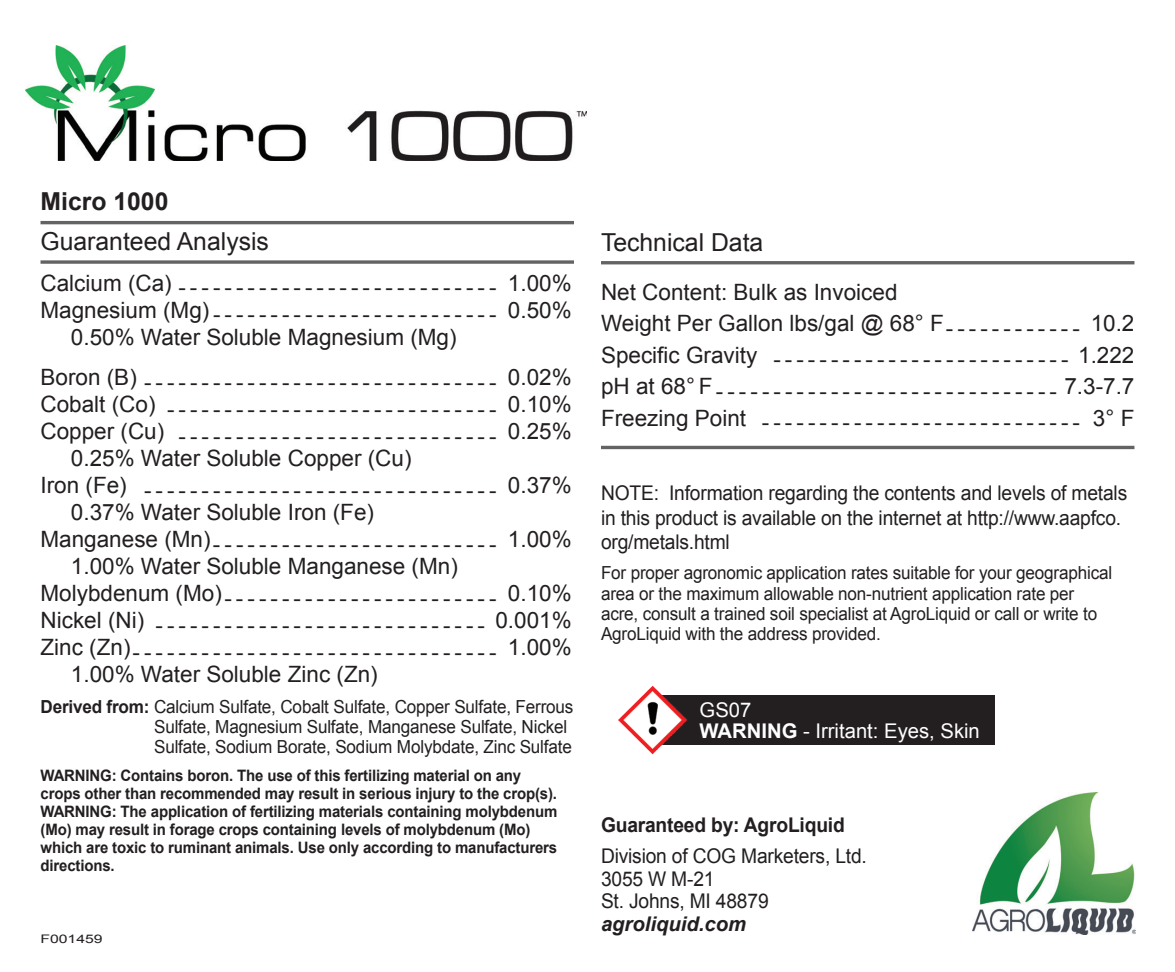
<style>
.page{position:relative;width:1175px;height:972px;background:#fff}
.page>*{position:absolute;margin:0;border:0;box-sizing:border-box;transform-origin:0 0}
.Guaranteed_analysis{font:24.75px "Arial";color:#231f20}
.Tech_Data{font:24.75px "Arial";color:#231f20}
.Product_name_bold{font:700 24.75px "Arial";color:#231f20}
.Mineral{font:22.5px "Arial";color:#231f20}
.Mineral_2nd_line{font:22.5px "Arial";color:#231f20}
.Tech_info_2nd_line{font:22.5px "Arial";color:#231f20}
.Freezing_point{font:22.5px "Arial";color:#231f20}
.Mineral_top_line{font:22.5px "Arial";color:#231f20}
.Tech_info_1st_line{font:22.5px "Arial";color:#231f20}
.Note{font:20.25px/24.3px "Arial";letter-spacing:-.01em;color:#231f20;scale:.95 1}
.Warning_code{font:20.25px "Arial";color:#fff}
.Division_of{font:20.25px "Arial";letter-spacing:-.01em;color:#231f20;scale:.95 1}
.Address_lines{font:20.25px "Arial";letter-spacing:-.01em;color:#231f20;scale:.95 1}
.Guaranteed_by{font:700 20.25px "Arial";letter-spacing:-.01em;color:#231f20;scale:.95 1}
.Web_address{font:italic 700 20.25px "Arial";color:#231f20}
.Body_copy{font:18px/20.2px "Arial";letter-spacing:-.01em;color:#231f20;scale:.95 1}
.Derived_from{font:18px/20.2px "Arial";letter-spacing:-.01em;color:#231f20;scale:.95 1}
.Warning{font:700 15.75px/18px "Arial";letter-spacing:-.01em;color:#231f20;scale:.95 1}
.Bottom_left_code{font:11.7px "Arial";color:#231f20;scale:1.33 1}
.s1{font-weight:700}
</style>
<div class="page">
<hr style="left:601px;top:261px;width:533px;height:3px;background:#636366">
<hr style="left:601px;top:446px;width:533px;height:3px;background:#636366">
<img style="left:972px;top:793px;width:163px;height:142px">
<div style="left:656px;top:695px;width:338px;height:50px;background:#231f20"></div>
<img style="left:618px;top:685px;width:69px;height:70px">
<hr style="left:40px;top:221px;width:534px;height:3px;background:#636366">
<svg style="left:40px;top:260px;width:534px;height:4px;background:#7b7b7d"></svg>
<img style="left:25px;top:45px;width:561px;height:116px">
<p class="Product_name_bold" style="left:40px;top:185px;width:129px">Micro 1000</p>
<p class="Guaranteed_analysis" style="left:40px;top:225px;width:230px">Guaranteed Analysis</p>
<p class="Mineral" style="left:40px;top:273px;width:145px">Calcium (Ca) -----------------------------</p>
<p class="Mineral" style="left:508px;top:268px;width:65px">1.00%</p>
<p class="Mineral" style="left:40px;top:300px;width:176px">Magnesium (Mg)--------------------------</p>
<p class="Mineral" style="left:508px;top:295px;width:65px">0.50%</p>
<p class="Mineral_2nd_line" style="left:71px;top:322px;width:387px">0.50% Water Soluble Magnesium (Mg)</p>
<p class="Mineral_top_line" style="left:40px;top:367px;width:110px">Boron (B) --------------------------------</p>
<p class="Mineral_top_line" style="left:508px;top:363px;width:65px">0.02%</p>
<p class="Mineral" style="left:40px;top:394px;width:128px">Cobalt (Co) ------------------------------</p>
<p class="Mineral" style="left:508px;top:390px;width:65px">0.10%</p>
<p class="Mineral" style="left:40px;top:421px;width:140px">Copper (Cu) -----------------------------</p>
<p class="Mineral" style="left:508px;top:417px;width:65px">0.25%</p>
<p class="Mineral_2nd_line" style="left:71px;top:444px;width:342px">0.25% Water Soluble Copper (Cu)</p>
<p class="Mineral" style="left:40px;top:475px;width:105px">Iron (Fe) --------------------------------</p>
<p class="Mineral" style="left:508px;top:471px;width:65px">0.37%</p>
<p class="Mineral_2nd_line" style="left:71px;top:498px;width:305px">0.37% Water Soluble Iron (Fe)</p>
<p class="Mineral" style="left:40px;top:529px;width:177px">Manganese (Mn)--------------------------</p>
<p class="Mineral" style="left:508px;top:525px;width:65px">1.00%</p>
<p class="Mineral_2nd_line" style="left:71px;top:552px;width:388px">1.00% Water Soluble Manganese (Mn)</p>
<p class="Mineral" style="left:40px;top:583px;width:188px">Molybdenum (Mo)-------------------------</p>
<p class="Mineral" style="left:508px;top:579px;width:65px">0.10%</p>
<p class="Mineral" style="left:40px;top:610px;width:117px">Nickel (Ni) ------------------------------</p>
<p class="Mineral" style="left:495px;top:606px;width:78px">0.001%</p>
<p class="Mineral" style="left:40px;top:637px;width:97px">Zinc (Zn)---------------------------------</p>
<p class="Mineral" style="left:508px;top:633px;width:65px">1.00%</p>
<p class="Mineral_2nd_line" style="left:71px;top:660px;width:308px">1.00% Water Soluble Zinc (Zn)</p>
<p class="Derived_from" style="left:154px;top:696px;width:443px;text-indent:-114px"><span class="s1">Derived from:</span> Calcium Sulfate, Cobalt Sulfate, Copper Sulfate, Ferrous<br>Sulfate, Magnesium Sulfate, Manganese Sulfate, Nickel<br>Sulfate, Sodium Borate, Sodium Molybdate, Zinc Sulfate</p>
<p class="Warning" style="left:40px;top:767px;width:545px">WARNING: Contains boron. The use of this fertilizing material on any crops other than recommended may result in serious injury to the crop(s).<br>WARNING: The application of fertilizing materials containing molybdenum (Mo) may result in forage crops containing levels of molybdenum (Mo) which are toxic to ruminant animals. Use only according to manufacturers directions.</p>
<p class="Bottom_left_code" style="left:40px;top:931px;width:48px">F001459</p>
<p class="Tech_Data" style="left:601px;top:226px;width:164px">Technical Data</p>
<p class="Tech_info_1st_line" style="left:601px;top:277px;width:298px">Net Content: Bulk as Invoiced</p>
<p class="Tech_info_2nd_line" style="left:601px;top:308px;width:350px">Weight Per Gallon lbs/gal @ 68° F-------------</p>
<p class="Tech_info_2nd_line" style="left:1090px;top:308px;width:45px">10.2</p>
<p class="Tech_info_2nd_line" style="left:601px;top:344px;width:175px">Specific Gravity --------------------------</p>
<p class="Tech_info_2nd_line" style="left:1078px;top:340px;width:58px">1.222</p>
<p class="Tech_info_2nd_line" style="left:601px;top:376px;width:119px">pH at 68° F------------------------------</p>
<p class="Tech_info_2nd_line" style="left:1064px;top:371px;width:72px">7.3-7.7</p>
<p class="Freezing_point" style="left:601px;top:407px;width:163px">Freezing Point -----------------------------</p>
<p class="Freezing_point" style="left:1092px;top:403px;width:43px">3° F</p>
<p class="Note" style="left:601px;top:481px;width:555px">NOTE: Information regarding the contents and levels of metals in this product is available on the internet at http://www.aapfco. org/metals.html</p>
<p class="Body_copy" style="left:601px;top:563px;width:539px">For proper agronomic application rates suitable for your geographical area or the maximum allowable non-nutrient application rate per acre, consult a trained soil specialist at AgroLiquid or call or write to AgroLiquid with the address provided.</p>
<p class="Warning_code" style="left:699px;top:697px;width:53px">GS07</p>
<p class="Warning_code" style="left:699px;top:717px;width:282px"><span class="s1">WARNING</span> - Irritant: Eyes, Skin</p>
<p class="Guaranteed_by" style="left:601px;top:811px;width:258px">Guaranteed by: AgroLiquid</p>
<p class="Division_of" style="left:601px;top:843px;width:281px">Division of COG Marketers, Ltd.</p>
<p class="Address_lines" style="left:601px;top:865px;width:121px">3055 W M-21</p>
<p class="Address_lines" style="left:601px;top:888px;width:178px">St. Johns, MI 48879</p>
<p class="Web_address" style="left:601px;top:911px;width:147px">agroliquid.com</p>
</div>
